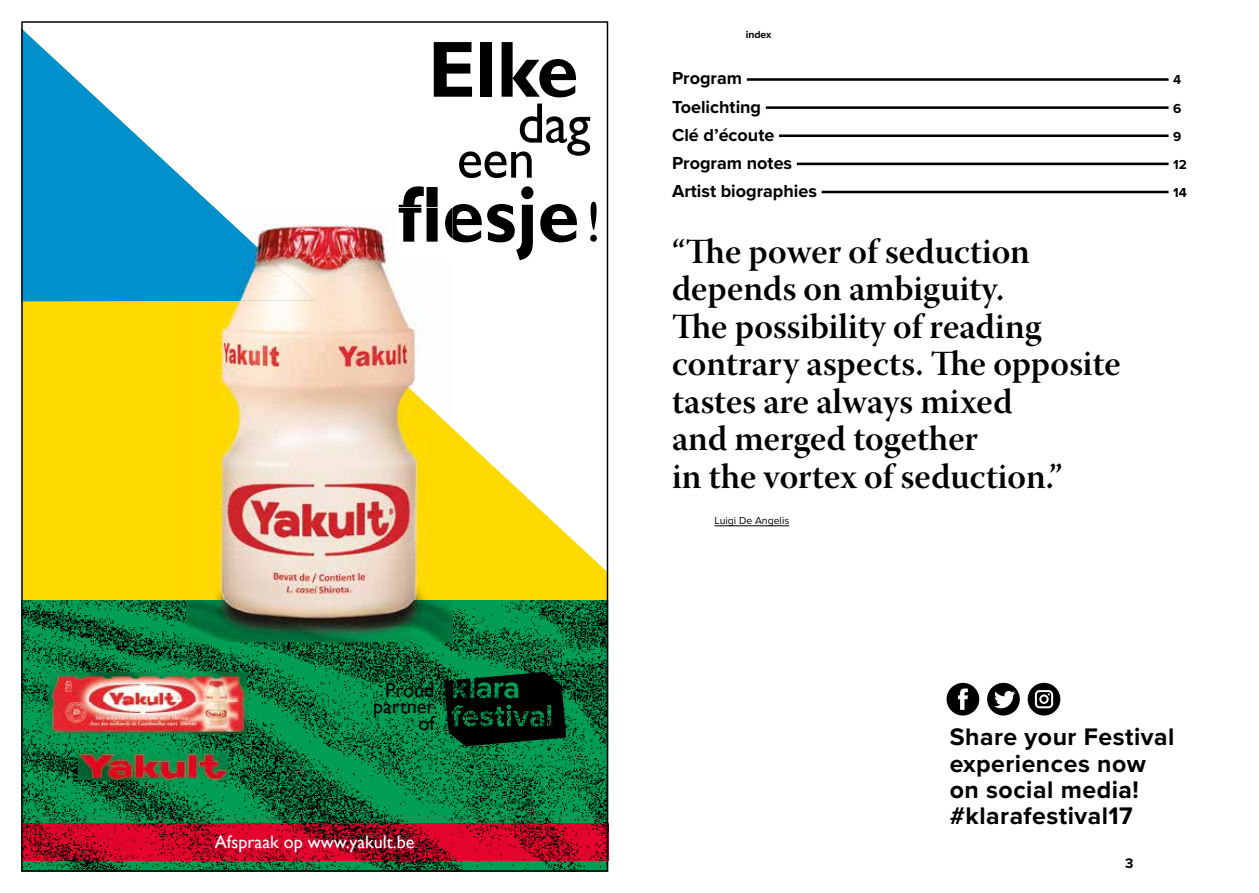
<style>
.page{position:relative;width:1259px;height:893px;background:#fff}
.page>*{position:absolute;margin:0;border:0;box-sizing:border-box;transform-origin:0 0}
.t1{font:700 80.1px "Gill Sans";color:#000;scale:.95 1}
.t2{font:57.15px "Gill Sans";letter-spacing:-.01em;color:#000;scale:.95 1}
.t3{font:35.25px/37.5px "Warnock Pro Semibold Subh";color:#000}
.t4{font:700 24.9px/26.1px "Proxima Nova";letter-spacing:.02em;color:#000}
.t5{font:20.1px/16.5px "Gill Sans";color:#000;text-align:right}
.t6{font:700 18px "Proxima Nova";color:#000}
.t7{font:18px "Gill Sans";color:#fff}
.t8{font:700 14.25px "Proxima Nova";color:#000}
.t9{font:700 13.5px "Proxima Nova";color:#000}
.t10{font:10.5px "Proxima Nova";color:#000}
.t11{font:700 10.5px "Proxima Nova";color:#000}
</style>
<div class="page">
<hr style="left:747px;top:78px;width:421px;height:3px;background:#000">
<hr style="left:766px;top:106px;width:402px;height:3px;background:#000">
<hr style="left:779px;top:134px;width:389px;height:3px;background:#000">
<hr style="left:797px;top:163px;width:371px;height:2px;background:#000">
<hr style="left:821px;top:191px;width:347px;height:2px;background:#000">
<hr style="left:714px;top:525px;width:75px;height:1px;background:#000">
<div style="left:946px;top:683px;width:33px;height:32px;background:#000;border-radius:50%"></div>
<svg style="left:958px;top:688px;width:10px;height:22px"></svg>
<div style="left:987px;top:683px;width:32px;height:32px;background:#000;border-radius:50%"></div>
<svg style="left:994px;top:691px;width:21px;height:17px"></svg>
<div style="left:1027px;top:683px;width:33px;height:32px;background:#000;border-radius:50%"></div>
<svg style="left:1035px;top:690px;width:18px;height:18px"></svg>
<svg style="left:24px;top:207px;width:581px;height:393px;fill:#ffda00"></svg>
<svg style="left:24px;top:31px;width:291px;height:270px"></svg>
<img style="left:24px;top:600px;width:564px;height:223px">
<img style="left:588px;top:600px;width:17px;height:269px">
<img style="left:24px;top:860px;width:565px;height:9px">
<svg style="left:444px;top:672px;width:122px;height:74px;background:#002815"></svg>
<img style="left:315px;top:208px;width:138px;height:93px">
<img style="left:187px;top:301px;width:266px;height:340px">
<img style="left:187px;top:208px;width:128px;height:93px">
<img style="left:399px;top:242px;width:54px;height:18px">
<img style="left:437px;top:208px;width:16px;height:34px">
<img style="left:50px;top:673px;width:196px;height:60px">
<img style="left:78px;top:754px;width:149px;height:25px">
<img style="left:24px;top:823px;width:581px;height:37px">
<svg style="left:399px;top:207px;width:38px;height:35px"></svg>
<h1 class="t1" style="left:428px;top:21px;width:160px">Elke</h1>
<h2 class="t2" style="left:517px;top:90px;width:78px">dag</h2>
<h1 class="t1" style="left:442px;top:166px;width:146px">esje</h1>
<h2 class="t2" style="left:457px;top:125px;width:84px">een</h2>
<h2 class="t2" style="left:586px;top:189px;width:17px">!</h2>
<p class="t5" style="left:373px;top:682px;width:63px">Proud partner of</p>
<p class="t7" style="left:215px;top:832px;width:201px">Afspraak op www.yakult.be</p>
<p class="t11" style="left:745px;top:28px;width:27px">index</p>
<p class="t6" style="left:672px;top:68px;width:72px">Program</p>
<p class="t9" style="left:1173px;top:72px;width:10px">4</p>
<p class="t6" style="left:672px;top:96px;width:91px">Toelichting</p>
<p class="t9" style="left:1173px;top:100px;width:10px">6</p>
<p class="t6" style="left:672px;top:124px;width:104px">Clé d’écoute</p>
<p class="t9" style="left:1173px;top:128px;width:10px">9</p>
<p class="t6" style="left:672px;top:152px;width:122px">Program notes</p>
<p class="t9" style="left:1173px;top:156px;width:15px">12</p>
<p class="t6" style="left:672px;top:180px;width:146px">Artist biographies</p>
<p class="t9" style="left:1173px;top:184px;width:15px">14</p>
<p class="t3" style="left:672px;top:232px;width:450px">“The power of seduction depends on ambiguity.<br>The possibility of reading contrary aspects. The opposite tastes are always mixed<br>and merged together<br>in the vortex of seduction.”</p>
<p class="t10" style="left:714px;top:514px;width:76px">Luigi De Angelis</p>
<p class="t4" style="left:949px;top:725px;width:226px">Share your Festival experiences now on social media! #klarafestival17</p>
<p class="t8" style="left:1125px;top:854px;width:10px">3</p>
</div>
